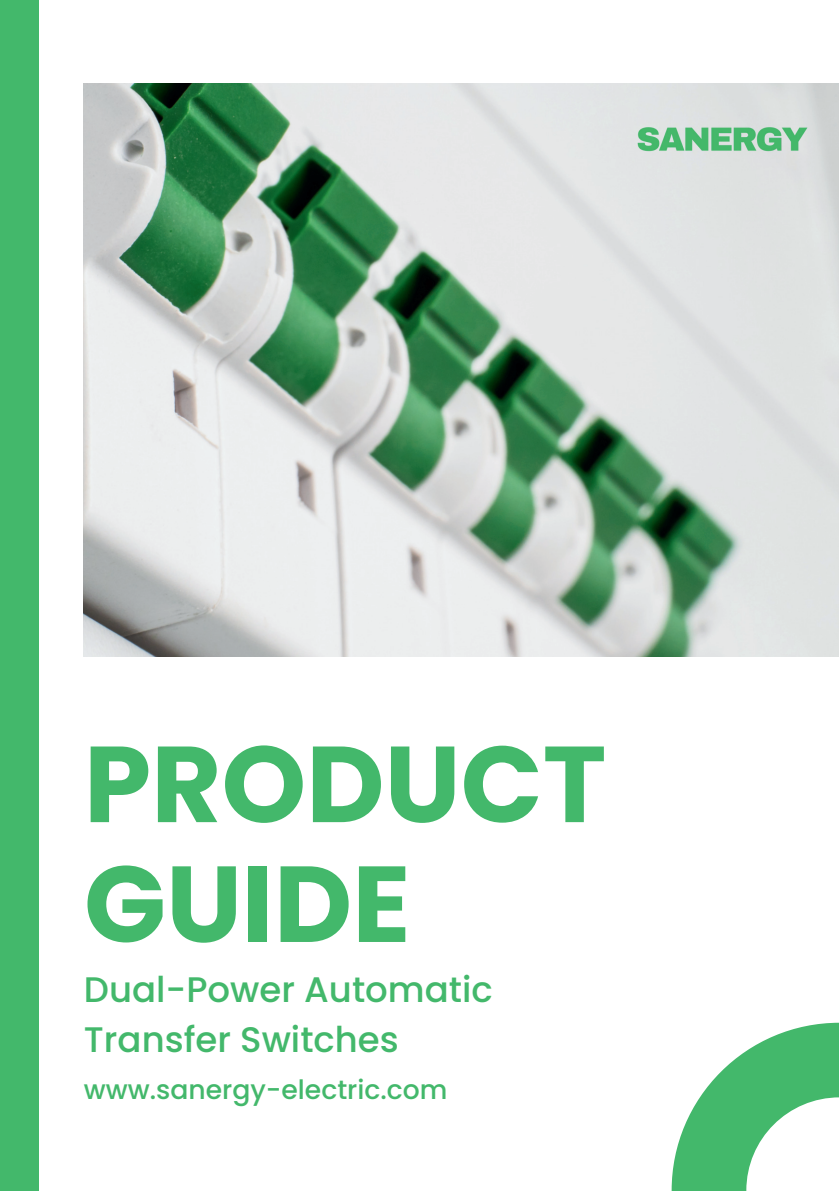
<style>
.page{position:relative;width:839px;height:1191px;background:#fff}
.page>*{position:absolute;margin:0;border:0;box-sizing:border-box;transform-origin:0 0}
.t1{font:700 107.8px/119.8px "Poppins";color:#43b86b}
.t2{font:500 35.4px/49.6px "Poppins";color:#43b86b}
.t3{font:500 26.6px "Poppins";color:#43b86b}
</style>
<div class="page">
<div style="left:0;top:0;width:39px;height:1191px;background:#43b86b"></div>
<img style="left:84px;top:84px;width:754px;height:572px">
<img style="left:582px;top:83px;width:256px;height:196px">
<svg style="left:671px;top:1023px;width:167px;height:168px"></svg>
<h1 class="t1" style="left:84px;top:725px;width:524px">PRODUCT<br>GUIDE</h1>
<p class="t2" style="left:84px;top:965px;width:410px">Dual-Power Automatic<br>Transfer Switches</p>
<p class="t3" style="left:84px;top:1074px;width:365px">www.sanergy-electric.com</p>
</div>
